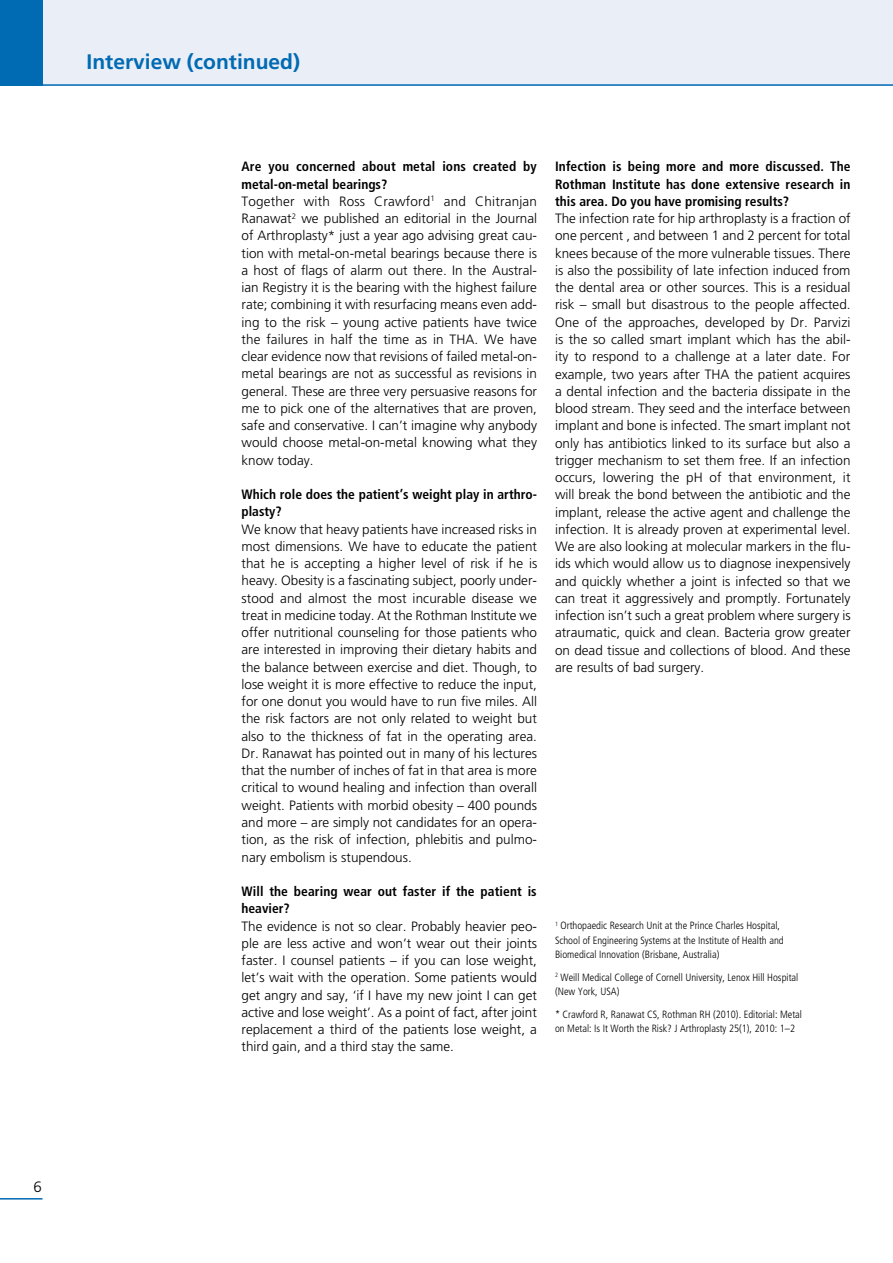
<style>
.page{position:relative;width:893px;height:1263px;background:#fff}
.page>*{position:absolute;margin:0;border:0;box-sizing:border-box;transform-origin:0 0}
.t1{font:700 21px "Frutiger";color:#006ab3}
.t2{font:300 15px "Frutiger";color:#000}
.t3{font:300 13.5px/17.2px "Frutiger";color:#000;text-align:justify}
.t4{font:700 condensed 13.5px/17.2px "Frutiger";color:#000}
.t5{font:300 condensed 10.5px/14.2px "Frutiger";color:#000}
.s1{font-weight:700;font-stretch:condensed}
</style>
<div class="page">
<div style="left:0;top:0;width:893px;height:85px;background:#eaeef7"></div>
<div style="left:0;top:0;width:43px;height:85px;background:#006ab3"></div>
<hr style="left:0;top:84px;width:893px;height:2px;background:#006ab3">
<hr style="left:0;top:1198px;width:43px;height:1px;background:#006ab3">
<h1 class="t1" style="left:87px;top:49px;width:215px">Interview (continued)</h1>
<p class="t3" style="left:242px;top:158px;width:297px;text-align:left"><span class="s1">Are you concerned about metal ions created by metal-on-metal bearings?<br></span>Together with Ross Crawford<sup>1</sup> and Chitranjan Ranawat<sup>2</sup> we published an editorial in the Journal of Arthroplasty* just a year ago advising great cau&shy;tion with metal-on-metal bearings because there is a host of flags of alarm out there. In the Austral&shy;ian Registry it is the bearing with the highest failure rate; combining it with resurfacing means even add&shy;ing to the risk – young active patients have twice the failures in half the time as in THA. We have clear evidence now that revisions of failed metal-on&shy;metal bearings are not as successful as revisions in general. These are three very persuasive reasons for me to pick one of the alternatives that are proven, safe and conservative. I can’t imagine why anybody would choose metal-on-metal knowing what they know today.</p>
<p class="t4" style="left:242px;top:486px;width:297px">Which role does the patient’s weight play in arthro&shy;plasty?</p>
<p class="t3" style="left:242px;top:520px;width:297px">We know that heavy patients have increased risks in most dimensions. We have to educate the patient that he is accepting a higher level of risk if he is heavy. Obesity is a fascinating subject, poorly under&shy;stood and almost the most incurable disease we treat in medicine today. At the Rothman Institute we offer nutritional counseling for those patients who are interested in improving their dietary habits and the balance between exercise and diet. Though, to lose weight it is more effective to reduce the input, for one donut you would have to run five miles. All the risk factors are not only related to weight but also to the thickness of fat in the operating area.<br>Dr. Ranawat has pointed out in many of his lectures that the number of inches of fat in that area is more critical to wound healing and infection than overall weight. Patients with morbid obesity – 400 pounds and more – are simply not candidates for an opera&shy;tion, as the risk of infection, phlebitis and pulmo&shy;nary embolism is stupendous.</p>
<p class="t4" style="left:242px;top:883px;width:297px">Will the bearing wear out faster if the patient is heavier?</p>
<p class="t3" style="left:242px;top:917px;width:297px">The evidence is not so clear. Probably heavier peo&shy;ple are less active and won’t wear out their joints faster. I counsel patients – if you can lose weight, let’s wait with the operation. Some patients would get angry and say, ‘if I have my new joint I can get active and lose weight’. As a point of fact, after joint replacement a third of the patients lose weight, a third gain, and a third stay the same.</p>
<p class="t4" style="left:555px;top:158px;width:297px;text-align:justify">Infection is being more and more discussed. The Rothman Institute has done extensive research in this area. Do you have promising results?</p>
<p class="t3" style="left:555px;top:210px;width:297px">The infection rate for hip arthroplasty is a fraction of one percent , and between 1 and 2 percent for total knees because of the more vulnerable tissues. There is also the possibility of late infection induced from the dental area or other sources. This is a residual risk – small but disastrous to the people affected.<br>One of the approaches, developed by Dr. Parvizi is the so called smart implant which has the abil&shy;ity to respond to a challenge at a later date. For example, two years after THA the patient acquires a dental infection and the bacteria dissipate in the blood stream. They seed and the interface between implant and bone is infected. The smart implant not only has antibiotics linked to its surface but also a trigger mechanism to set them free. If an infection occurs, lowering the pH of that environment, it will break the bond between the antibiotic and the implant, release the active agent and challenge the infection. It is already proven at experimental level.<br>We are also looking at molecular markers in the flu&shy;ids which would allow us to diagnose inexpensively and quickly whether a joint is infected so that we can treat it aggressively and promptly. Fortunately infection isn’t such a great problem where surgery is atraumatic, quick and clean. Bacteria grow greater on dead tissue and collections of blood. And these are results of bad surgery.</p>
<p class="t5" style="left:555px;top:919px;width:230px"><sup>1</sup> Orthopaedic Research Unit at the Prince Charles Hospital,<br>School of Engineering Systems at the Institute of Health and<br>Biomedical Innovation (Brisbane, Australia)</p>
<p class="t5" style="left:555px;top:970px;width:245px"><sup>2</sup> Weill Medical College of Cornell University, Lenox Hill Hospital (New York, USA)</p>
<p class="t5" style="left:555px;top:1007px;width:248px">* Crawford R, Ranawat CS, Rothman RH (2010). Editorial: Metal on Metal: Is It Worth the Risk? J Arthroplasty 25(1), 2010: 1–2</p>
<p class="t2" style="left:34px;top:1178px;width:10px">6</p>
</div>
